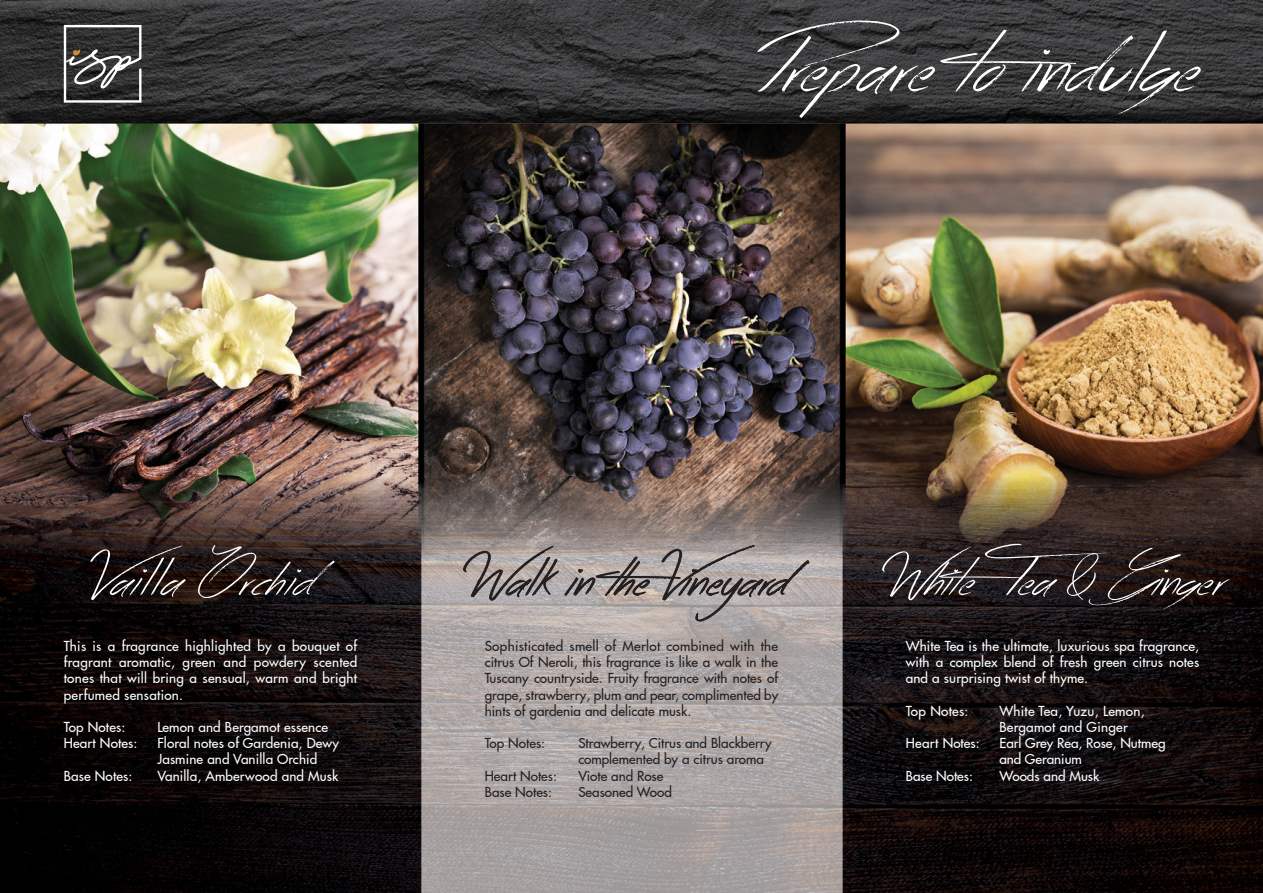
<style>
.page{position:relative;width:1263px;height:893px;background:#fff}
.page>*{position:absolute;margin:0;border:0;box-sizing:border-box;transform-origin:0 0}
.t1{font:97.2px "Acrossthe Road";color:#fff}
.t2{font:60px "Acrossthe Road";letter-spacing:-.01em;color:#231f20}
.t3{font:60px "Acrossthe Road";letter-spacing:-.01em;color:#fff}
.t4{font:60px "Acrossthe Road";letter-spacing:.02em;color:#fff}
.t5{font:500 13.5px/16.2px "Futura LT Pro";letter-spacing:.01em;color:#fff}
.t6{font:500 13.5px/16.2px "Futura LT Pro";color:#231f20;text-align:justify}
</style>
<div class="page">
<img style="left:0;top:0;width:1263px;height:893px">
<svg style="left:64px;top:25px;width:77px;height:78px"></svg>
<svg style="left:463px;top:546px;width:95px;height:54px"></svg>
<svg style="left:565px;top:545px;width:244px;height:76px"></svg>
<h1 class="t1" style="left:757px;top:8px;width:443px">Prepare to indulge</h1>
<h2 class="t4" style="left:90px;top:544px;width:225px">Vailla Orchid</h2>
<p class="t5" style="left:64px;top:637px;width:295px;text-align:justify">This is a fragrance highlighted by a bouquet of fragrant aromatic, green and powdery scented tones that will bring a sensual, warm and bright perfumed sensation.</p>
<p class="t5" style="left:64px;top:718px;width:63px">Top Notes:</p>
<p class="t5" style="left:157px;top:718px;width:172px">Lemon and Bergamot essence</p>
<p class="t5" style="left:64px;top:734px;width:75px">Heart Notes:</p>
<p class="t5" style="left:157px;top:734px;width:183px">Floral notes of Gardenia, Dewy<br>Jasmine and Vanilla Orchid</p>
<p class="t5" style="left:64px;top:767px;width:70px">Base Notes:</p>
<p class="t5" style="left:157px;top:767px;width:183px">Vanilla, Amberwood and Musk</p>
<h2 class="t2" style="left:464px;top:544px;width:325px">Walk in the Vineyard</h2>
<p class="t6" style="left:485px;top:637px;width:295px">Sophisticated smell of Merlot combined with the citrus Of Neroli, this fragrance is like a walk in the Tuscany countryside. Fruity fragrance with notes of grape, strawberry, plum and pear, complimented by hints of gardenia and delicate musk.</p>
<p class="t6" style="left:485px;top:734px;width:62px">Top Notes:</p>
<p class="t6" style="left:578px;top:734px;width:195px">Strawberry, Citrus and Blackberry complemented by a citrus aroma</p>
<p class="t6" style="left:485px;top:767px;width:74px">Heart Notes:</p>
<p class="t6" style="left:578px;top:767px;width:87px">Viote and Rose</p>
<p class="t6" style="left:485px;top:783px;width:69px">Base Notes:</p>
<p class="t6" style="left:578px;top:783px;width:95px">Seasoned Wood</p>
<h2 class="t3" style="left:882px;top:544px;width:343px">White Tea &amp; Ginger</h2>
<p class="t5" style="left:906px;top:637px;width:295px;text-align:justify">White Tea is the ultimate, luxurious spa fragrance, with a complex blend of fresh green citrus notes and a surprising twist of thyme.</p>
<p class="t5" style="left:906px;top:702px;width:64px">Top Notes:</p>
<p class="t5" style="left:999px;top:702px;width:147px">White Tea, Yuzu, Lemon,<br>Bergamot and Ginger</p>
<p class="t5" style="left:906px;top:734px;width:75px">Heart Notes:</p>
<p class="t5" style="left:999px;top:734px;width:168px">Earl Grey Rea, Rose, Nutmeg and Geranium</p>
<p class="t5" style="left:906px;top:767px;width:69px">Base Notes:</p>
<p class="t5" style="left:999px;top:767px;width:102px">Woods and Musk</p>
</div>
